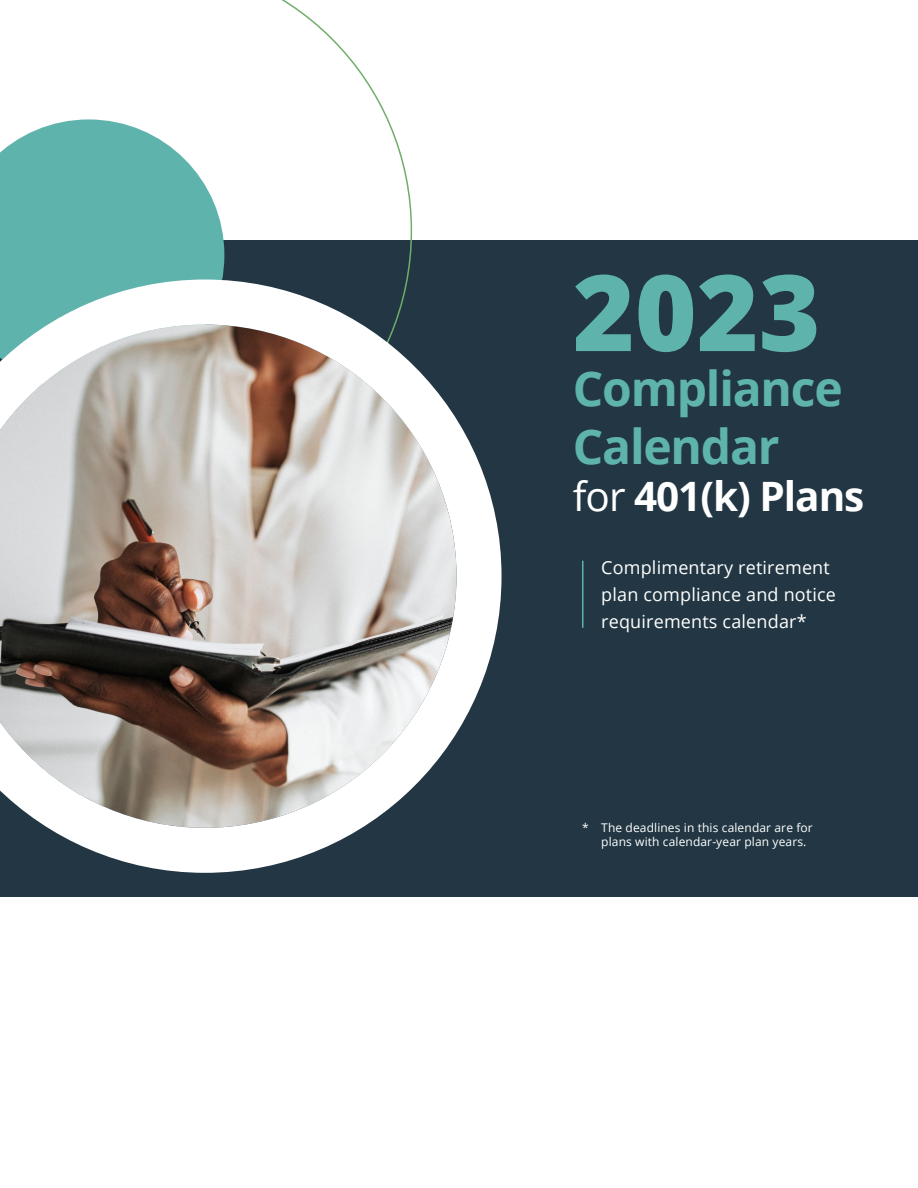
<style>
.page{position:relative;width:918px;height:1188px;background:#fff}
.page>*{position:absolute;margin:0;border:0;box-sizing:border-box;transform-origin:0 0}
.t1{font:800 105.75px "Open Sans";color:#5fb3ad}
.t2{font:700 48px/57.6px "Open Sans";letter-spacing:-.025em;color:#5fb3ad}
.t3{font:700 40.5px "Open Sans";letter-spacing:-.025em;color:#fff}
.t4{font:18px/26.7px "Open Sans";letter-spacing:.01em;color:#fff}
.t5{font:12px/13.5px "Open Sans";letter-spacing:.01em;color:#fff}
.s1{font-weight:400}
</style>
<div class="page">
<div style="left:0;top:240px;width:918px;height:656px;background:#223743"></div>
<svg style="left:0;top:119px;width:224px;height:161px;background:#75bdb8"></svg>
<svg style="left:0;top:280px;width:502px;height:593px;background:#a9a8a5"></svg>
<hr style="left:582px;top:561px;width:2px;height:67px;background:#5fb3ad">
<h1 class="t1" style="left:573px;top:232px;width:249px">2023</h1>
<h2 class="t2" style="left:573px;top:359px;width:271px">Compliance<br>Calendar</h2>
<h3 class="t3" style="left:573px;top:468px;width:293px"><span class="s1">for</span> 401(k) Plans</h3>
<p class="t4" style="left:601px;top:554px;width:236px">Complimentary retirement plan compliance and notice requirements calendar*</p>
<p class="t5" style="left:582px;top:821px;width:8px">*</p>
<p class="t5" style="left:601px;top:821px;width:213px">The deadlines in this calendar are for plans with calendar-year plan years.</p>
</div>
